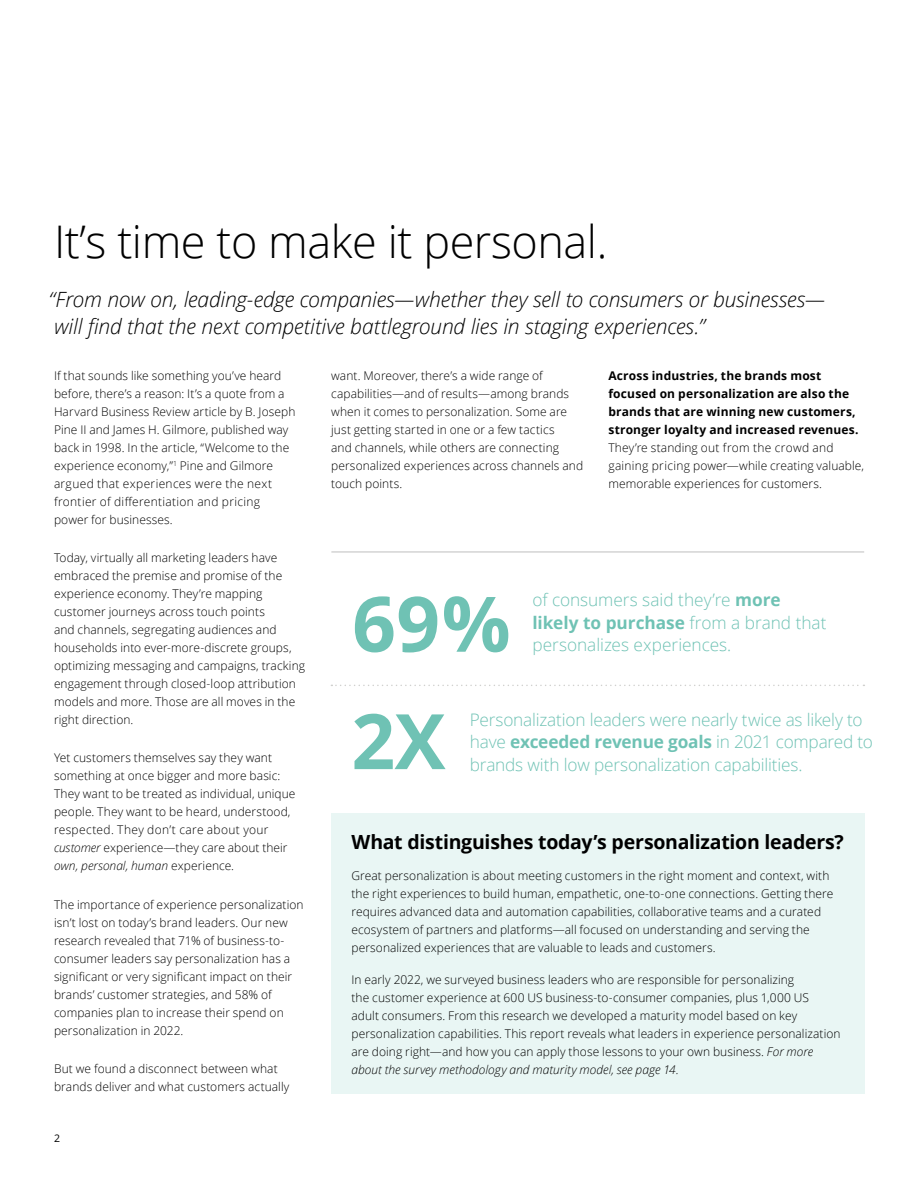
<style>
.page{position:relative;width:918px;height:1188px;background:#fff}
.page>*{position:absolute;margin:0;border:0;box-sizing:border-box;transform-origin:0 0}
.Quote_pullout_small{font:700 76.65px "Open Sans";color:#6fc2b4}
.Story_heading_light{font:300 45px "Open Sans";letter-spacing:-.01em;color:#000}
.Section_Header_Light{font:italic 300 21px/27px "Open Sans";letter-spacing:-.01em;color:#000}
.Subhead_A__8_12pt{font:700 19.5px "Open Sans";letter-spacing:-.015em;color:#000}
.Quote_pullout_small-2{font:300 17.25px/22.5px "Open Sans";letter-spacing:-.01em;color:#6fc2b4}
.Body_copy__8_12pt{font:300 12px/18px "Open Sans";letter-spacing:.005em;color:#000}
.Subhead_A__8_12pt-2{font:300 12px/18px "Open Sans";letter-spacing:.005em;color:#000}
.Body_copy__8_12pt-2{font:700 12px/18px "Open Sans";letter-spacing:.015em;color:#000}
.t1{font:10.5px "Open Sans";color:#000}
.s1{font-style:italic}
.s2{font-weight:300}
.s3{font-weight:700}
</style>
<div class="page">
<div style="left:331px;top:814px;width:533px;height:280px;background:#e9f6f4"></div>
<hr style="left:331px;top:551px;width:533px;height:2px;background:#d4d4d4">
<svg style="left:331px;top:685px;width:533px;height:1px"></svg>
<p class="Story_heading_light" style="left:54px;top:211px;width:555px">It’s time to make it personal.</p>
<p class="Section_Header_Light" style="left:49px;top:285px;width:778px">“From now on, leading-edge companies—whether they sell to consumers or businesses— will find that the next competitive battleground lies in staging experiences.”</p>
<p class="Body_copy__8_12pt" style="left:54px;top:366px;width:243px">If that sounds like something you’ve heard before, there’s a reason: It’s a quote from a Harvard Business Review article by B. Joseph Pine II and James H. Gilmore, published way back in 1998. In the article, “Welcome to the experience economy,”<sup>1</sup> Pine and Gilmore argued that experiences were the next frontier of differentiation and pricing power for businesses.</p>
<p class="Body_copy__8_12pt" style="left:54px;top:548px;width:253px">Today, virtually all marketing leaders have embraced the premise and promise of the experience economy. They’re mapping customer journeys across touch points<br>and channels, segregating audiences and households into ever-more-discrete groups, optimizing messaging and campaigns, tracking engagement through closed-loop attribution models and more. Those are all moves in the right direction.</p>
<p class="Body_copy__8_12pt" style="left:54px;top:749px;width:243px">Yet customers themselves say they want something at once bigger and more basic:<br>They want to be treated as individual, unique people. They want to be heard, understood, respected. They don’t care about your <span class="s1">customer</span> experience—they care about their <span class="s1">own, personal, human</span> experience.</p>
<p class="Body_copy__8_12pt" style="left:54px;top:895px;width:251px">The importance of experience personalization isn’t lost on today’s brand leaders. Our new research revealed that 71% of business-to&shy;consumer leaders say personalization has a significant or very significant impact on their brands’ customer strategies, and 58% of companies plan to increase their spend on personalization in 2022.</p>
<p class="Body_copy__8_12pt" style="left:54px;top:1059px;width:237px">But we found a disconnect between what brands deliver and what customers actually</p>
<p class="t1" style="left:54px;top:1131px;width:8px">2</p>
<p class="Body_copy__8_12pt" style="left:331px;top:366px;width:253px">want. Moreover, there’s a wide range of capabilities—and of results—among brands when it comes to personalization. Some are just getting started in one or a few tactics<br>and channels, while others are connecting personalized experiences across channels and touch points.</p>
<p class="Body_copy__8_12pt-2" style="left:608px;top:366px;width:257px">Across industries, the brands most focused on personalization are also the brands that are winning new customers, stronger loyalty and increased revenues.<br><span class="s2">They’re standing out from the crowd and gaining pricing power—while creating valuable, memorable experiences for customers.</span></p>
<p class="Quote_pullout_small" style="left:352px;top:570px;width:160px">69%</p>
<p class="Quote_pullout_small-2" style="left:532px;top:588px;width:296px">of consumers said they’re <span class="s3">more likely to purchase</span> from a brand that personalizes experiences.</p>
<p class="Quote_pullout_small" style="left:351px;top:687px;width:96px">2X</p>
<p class="Quote_pullout_small-2" style="left:470px;top:708px;width:405px">Personalization leaders were nearly twice as likely to have <span class="s3">exceeded revenue goals</span> in 2021 compared to brands with low personalization capabilities.</p>
<p class="Subhead_A__8_12pt" style="left:351px;top:828px;width:494px">What distinguishes today’s personalization leaders?</p>
<p class="Subhead_A__8_12pt-2" style="left:351px;top:867px;width:483px">Great personalization is about meeting customers in the right moment and context, with the right experiences to build human, empathetic, one-to-one connections. Getting there requires advanced data and automation capabilities, collaborative teams and a curated ecosystem of partners and platforms—all focused on understanding and serving the personalized experiences that are valuable to leads and customers.</p>
<p class="Body_copy__8_12pt" style="left:351px;top:970px;width:491px">In early 2022, we surveyed business leaders who are responsible for personalizing<br>the customer experience at 600 US business-to-consumer companies, plus 1,000 US<br>adult consumers. From this research we developed a maturity model based on key personalization capabilities. This report reveals what leaders in experience personalization are doing right—and how you can apply those lessons to your own business. <span class="s1">For more about the survey methodology and maturity model, see page 14.</span></p>
</div>
